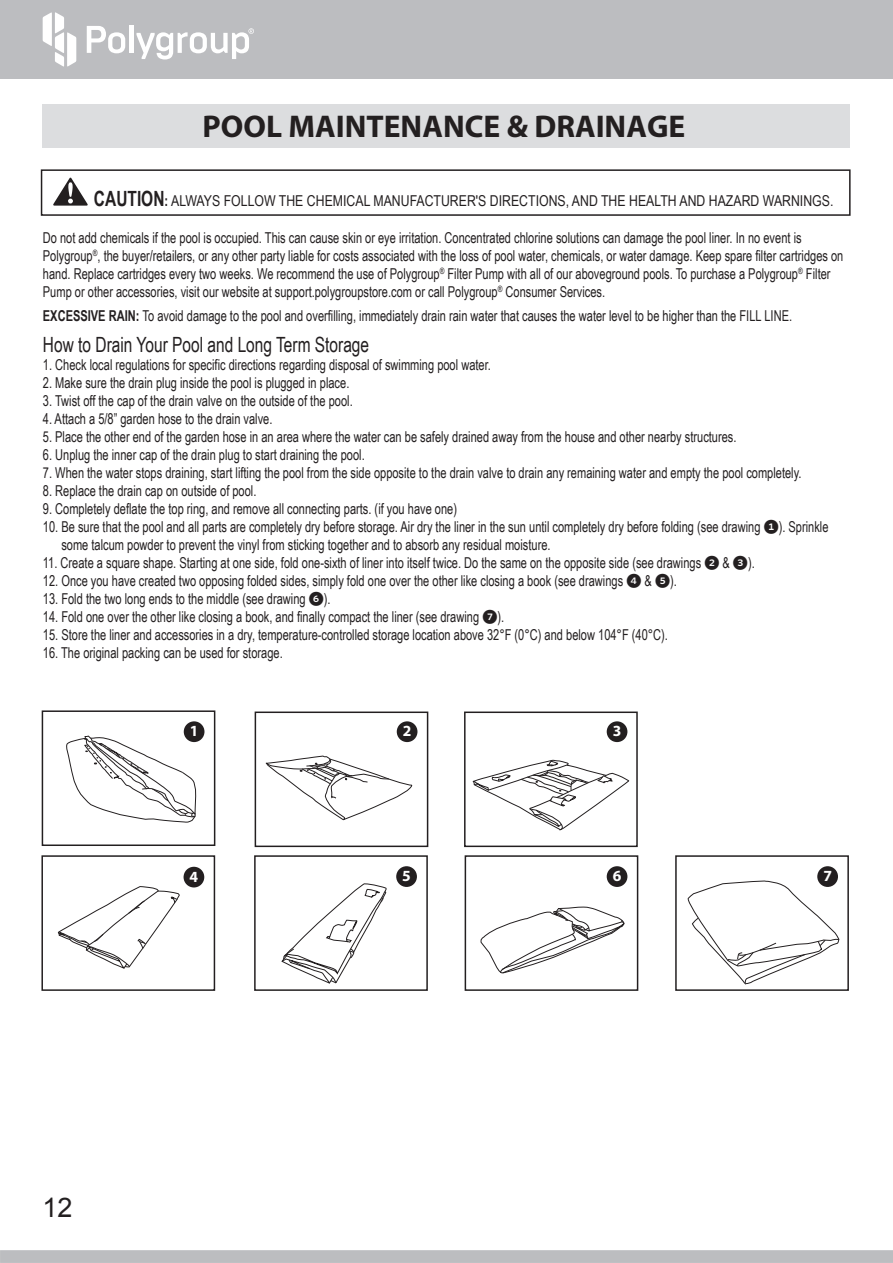
<style>
.page{position:relative;width:893px;height:1263px;background:#fff}
.page>*{position:absolute;margin:0;border:0;box-sizing:border-box;transform-origin:0 0}
.t1{font:700 31.5px "Myriad";color:#231f20}
.t2{font:27px "Arial";color:#231f20}
.t3{font:21px "Arial Narrow";color:#231f20;scale:.9 1}
.t4{font:700 15.6px "Myriad";color:#fff}
.t5{font:15px/18px "Arial Narrow";color:#231f20;scale:.9 1}
.t6{font:15px "Arial Narrow";color:#231f20}
.s1{font-weight:700;font-size:21px}
.s2{font-weight:700}
.s3{font-family:"Whitney Index Black Round Bd"}
</style>
<div class="page">
<div style="left:41px;top:169px;width:810px;height:47px;border:2px solid #231f20"></div>
<svg style="left:53px;top:177px;width:35px;height:29px"></svg>
<div style="left:42px;top:105px;width:807px;height:43px;background:#dcdddf"></div>
<svg style="left:0;top:1250px;width:893px;height:13px"></svg>
<div style="left:0;top:0;width:893px;height:78px;background:#bcbdc0"></div>
<svg style="left:43px;top:12px;width:33px;height:55px"></svg>
<svg style="left:87px;top:26px;width:38px;height:27px"></svg>
<hr style="left:129px;top:26px;width:4px;height:27px;background:#fff">
<svg style="left:136px;top:28px;width:118px;height:31px"></svg>
<div style="left:42px;top:710px;width:173px;height:136px;border:2px solid #231f20"></div>
<div style="left:255px;top:711px;width:173px;height:136px;border:2px solid #231f20"></div>
<div style="left:464px;top:711px;width:174px;height:136px;border:2px solid #231f20"></div>
<div style="left:254px;top:855px;width:174px;height:136px;border:2px solid #231f20"></div>
<div style="left:465px;top:855px;width:173px;height:136px;border:2px solid #231f20"></div>
<div style="left:184px;top:721px;width:20px;height:21px;background:#231f20;border-radius:50%"></div>
<div style="left:396px;top:866px;width:21px;height:21px;background:#231f20;border-radius:50%"></div>
<div style="left:607px;top:866px;width:20px;height:21px;background:#231f20;border-radius:50%"></div>
<div style="left:675px;top:855px;width:174px;height:136px;border:2px solid #231f20"></div>
<div style="left:817px;top:866px;width:21px;height:21px;background:#231f20;border-radius:50%"></div>
<div style="left:41px;top:855px;width:174px;height:136px;border:2px solid #231f20"></div>
<div style="left:184px;top:867px;width:20px;height:20px;background:#231f20;border-radius:50%"></div>
<div style="left:397px;top:721px;width:20px;height:21px;background:#231f20;border-radius:50%"></div>
<div style="left:607px;top:721px;width:20px;height:21px;background:#231f20;border-radius:50%"></div>
<svg style="left:58px;top:886px;width:122px;height:83px"></svg>
<svg style="left:66px;top:735px;width:130px;height:88px"></svg>
<svg style="left:266px;top:756px;width:146px;height:65px"></svg>
<svg style="left:472px;top:759px;width:158px;height:72px"></svg>
<svg style="left:282px;top:884px;width:105px;height:100px"></svg>
<svg style="left:480px;top:907px;width:144px;height:66px"></svg>
<svg style="left:687px;top:880px;width:152px;height:104px"></svg>
<h1 class="t1" style="left:203px;top:110px;width:484px">POOL MAINTENANCE &amp; DRAINAGE</h1>
<p class="t6" style="left:94px;top:189px;width:741px"><span class="s1">CAUTION</span><span class="s2">:</span> ALWAYS FOLLOW THE CHEMICAL MANUFACTURER'S DIRECTIONS, AND THE HEALTH AND HAZARD WARNINGS.</p>
<p class="t5" style="left:43px;top:228px;width:891px">Do not add chemicals if the pool is occupied. This can cause skin or eye irritation. Concentrated chlorine solutions can damage the pool liner. In no event is Polygroup<sup>®</sup>, the buyer/retailers, or any other party liable for costs associated with the loss of pool water, chemicals, or water damage. Keep spare filter cartridges on hand. Replace cartridges every two weeks. We recommend the use of Polygroup<sup>®</sup> Filter Pump with all of our aboveground pools. To purchase a Polygroup<sup>®</sup> Filter Pump or other accessories, visit our website at support.polygroupstore.com or call Polygroup<sup>®</sup> Consumer Services.</p>
<p class="t5" style="left:43px;top:306px;width:834px"><span class="s2">EXCESSIVE RAIN:</span> To avoid damage to the pool and overfilling, immediately drain rain water that causes the water level to be higher than the FILL LINE.</p>
<h3 class="t3" style="left:43px;top:329px;width:364px">How to Drain Your Pool and Long Term Storage</h3>
<p class="t5" style="left:43px;top:355px;width:499px">1. Check local regulations for specific directions regarding disposal of swimming pool water.</p>
<p class="t5" style="left:43px;top:373px;width:342px">2. Make sure the drain plug inside the pool is plugged in place.</p>
<p class="t5" style="left:43px;top:391px;width:346px">3. Twist off the cap of the drain valve on the outside of the pool.</p>
<p class="t5" style="left:43px;top:409px;width:257px">4. Attach a 5/8” garden hose to the drain valve.</p>
<p class="t5" style="left:43px;top:427px;width:772px">5. Place the other end of the garden hose in an area where the water can be safely drained away from the house and other nearby structures.</p>
<p class="t5" style="left:43px;top:445px;width:359px">6. Unplug the inner cap of the drain plug to start draining the pool.</p>
<p class="t5" style="left:43px;top:463px;width:844px">7. When the water stops draining, start lifting the pool from the side opposite to the drain valve to drain any remaining water and empty the pool completely.</p>
<p class="t5" style="left:43px;top:481px;width:239px">8. Replace the drain cap on outside of pool.</p>
<p class="t5" style="left:43px;top:499px;width:462px">9. Completely deflate the top ring, and remove all connecting parts. (if you have one)</p>
<p class="t5" style="left:61px;top:517px;width:854px;text-indent:-18px">10. Be sure that the pool and all parts are completely dry before storage. Air dry the liner in the sun until completely dry before folding (see drawing <span class="s3">1</span>). Sprinkle some talcum powder to prevent the vinyl from sticking together and to absorb any residual moisture.</p>
<p class="t5" style="left:43px;top:553px;width:792px">11. Create a square shape. Starting at one side, fold one-sixth of liner into itself twice. Do the same on the opposite side (see drawings <span class="s3">2</span> &amp; <span class="s3">3</span>).</p>
<p class="t5" style="left:43px;top:571px;width:706px">12. Once you have created two opposing folded sides, simply fold one over the other like closing a book (see drawings <span class="s3">4</span> &amp; <span class="s3">5</span>).</p>
<p class="t5" style="left:43px;top:589px;width:321px">13. Fold the two long ends to the middle (see drawing <span class="s3">6</span>).</p>
<p class="t5" style="left:43px;top:607px;width:514px">14. Fold one over the other like closing a book, and finally compact the liner (see drawing <span class="s3">7</span>).</p>
<p class="t5" style="left:43px;top:625px;width:696px">15. Store the liner and accessories in a dry, temperature-controlled storage location above 32°F (0°C) and below 104°F (40°C).</p>
<p class="t5" style="left:43px;top:643px;width:268px">16. The original packing can be used for storage.</p>
<p class="t4" style="left:190px;top:723px;width:10px">1</p>
<p class="t4" style="left:403px;top:723px;width:10px">2</p>
<p class="t4" style="left:613px;top:723px;width:10px">3</p>
<p class="t4" style="left:190px;top:868px;width:10px">4</p>
<p class="t4" style="left:402px;top:868px;width:10px">5</p>
<p class="t4" style="left:613px;top:868px;width:10px">6</p>
<p class="t4" style="left:823px;top:868px;width:10px">7</p>
<h2 class="t2" style="left:43px;top:1190px;width:32px">12</h2>
</div>
